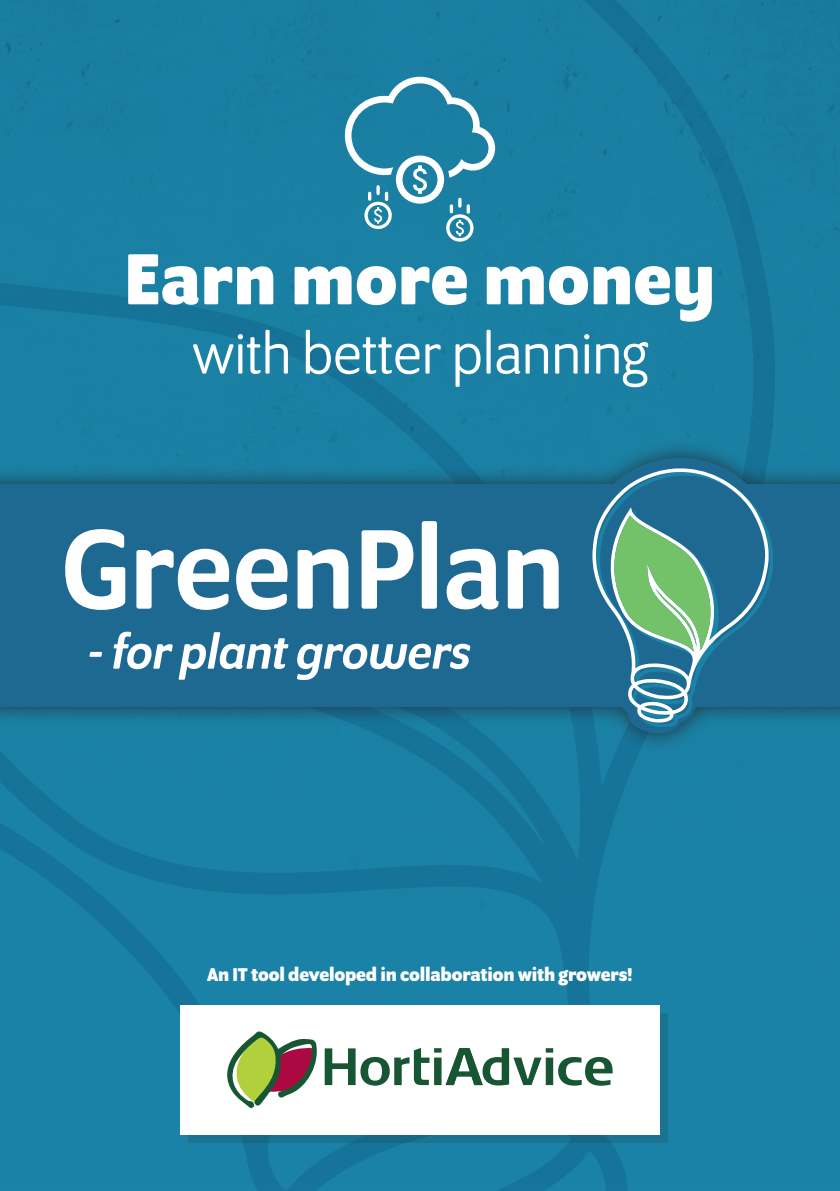
<style>
.page{position:relative;width:840px;height:1191px;background:#fff}
.page>*{position:absolute;margin:0;border:0;box-sizing:border-box;transform-origin:0 0}
.t1{font:500 122.2px "Program OT";color:#fff}
.t2{font:700 78px "Program OT";color:#fff}
.t3{font:61.2px "Program OT";color:#fff}
.t4{font:italic 500 51px "Program OT";color:#fff}
.t5{font:700 20px "Program OT";letter-spacing:-.01em;color:#fff}
</style>
<div class="page">
<img style="left:0;top:0;width:839px;height:1191px">
<div style="left:0;top:439px;width:839px;height:313px;background:#231f20;opacity:.75"></div>
<svg style="left:571px;top:447px;width:217px;height:299px;background:#1a7698"></svg>
<div style="left:0;top:484px;width:839px;height:223px;background:#1e6992"></div>
<svg style="left:596px;top:472px;width:176px;height:254px"></svg>
<svg style="left:592px;top:468px;width:176px;height:254px"></svg>
<svg style="left:613px;top:515px;width:97px;height:137px"></svg>
<div style="left:188px;top:1012px;width:479px;height:130px;background:#231f20;opacity:.15"></div>
<div style="left:180px;top:1004px;width:479px;height:130px;background:#fff"></div>
<svg style="left:344px;top:77px;width:151px;height:165px;background:#3e93b1"></svg>
<svg style="left:227px;top:1031px;width:385px;height:77px"></svg>
<h2 class="t2" style="left:124px;top:234px;width:592px">Earn more money</h2>
<h3 class="t3" style="left:192px;top:320px;width:457px">with better planning</h3>
<h1 class="t1" style="left:62px;top:500px;width:503px">GreenPlan</h1>
<h3 class="t4" style="left:88px;top:623px;width:384px">- for plant growers</h3>
<p class="t5" style="left:207px;top:963px;width:426px">An IT tool developed in collaboration with growers!</p>
</div>
